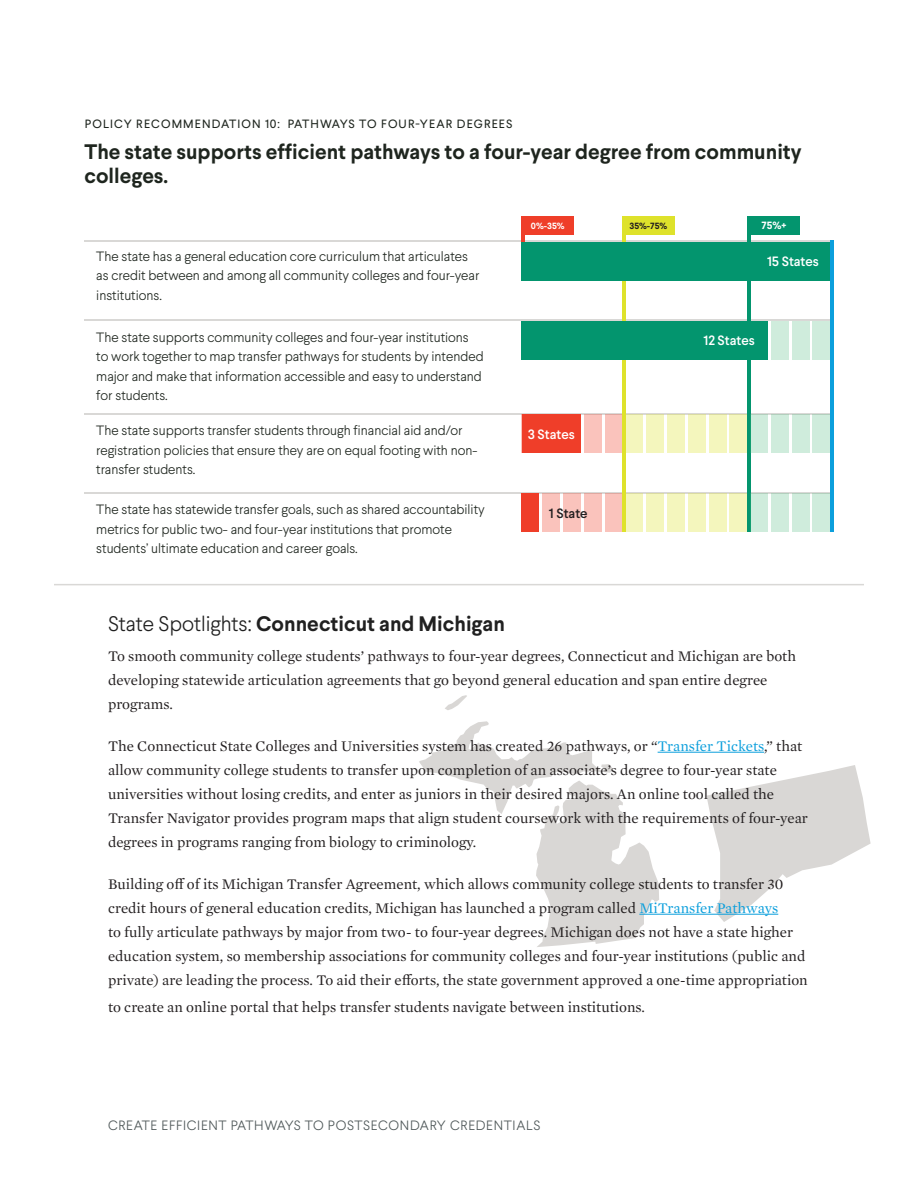
<style>
.page{position:relative;width:918px;height:1188px;background:#fff}
.page>*{position:absolute;margin:0;border:0;box-sizing:border-box;transform-origin:0 0}
.t1{font:700 21px/24px "Larsseit";color:#1e251e}
.Paragraph_Style_2{font:700 21px "Larsseit";color:#202020}
.t2{font:15px/24px "Mercury Text G1";color:#231f20}
.Sidebar_-_Body{font:300 13.5px/19.5px "Larsseit";color:#1e251e}
.t3{font:300 13.5px "Larsseit";letter-spacing:.05em;color:#4e5758}
.t4{font:500 13.5px "Larsseit";color:#fff}
.t5{font:500 13.5px "Larsseit";color:#231f20}
.Type_Heading{font:12px "Larsseit";letter-spacing:.095em;color:#1e251e}
.Body__Smallest{font:700 10.5px "Larsseit";color:#fff}
.Body__Smallest-2{font:700 9px "Larsseit";color:#231f20}
.Body__Smallest-3{font:700 9px "Larsseit";color:#fff}
.s1{font-weight:300}
.s2{color:#0c9fdc}
</style>
<div class="page">
<svg style="left:706px;top:765px;width:165px;height:157px"></svg>
<svg style="left:419px;top:695px;width:240px;height:252px"></svg>
<hr style="left:85px;top:319px;width:745px;height:2px;background:#d9d8d6">
<hr style="left:85px;top:413px;width:745px;height:2px;background:#d9d8d6">
<hr style="left:85px;top:492px;width:745px;height:2px;background:#d9d8d6">
<hr style="left:85px;top:240px;width:747px;height:2px;background:#d9d8d6">
<div style="left:563px;top:494px;width:18px;height:38px;background:#fac3bc"></div>
<div style="left:584px;top:415px;width:17px;height:38px;background:#fac3bc"></div>
<div style="left:584px;top:494px;width:17px;height:38px;background:#fac3bc"></div>
<div style="left:605px;top:415px;width:17px;height:38px;background:#fac3bc"></div>
<div style="left:605px;top:494px;width:17px;height:38px;background:#fac3bc"></div>
<div style="left:543px;top:494px;width:17px;height:38px;background:#fac3bc"></div>
<hr style="left:747px;top:216px;width:3px;height:316px;background:#03956e">
<hr style="left:522px;top:216px;width:3px;height:51px;background:#ef3e29">
<div style="left:688px;top:415px;width:17px;height:38px;background:#f4f6bd"></div>
<div style="left:688px;top:494px;width:17px;height:38px;background:#f4f6bd"></div>
<div style="left:622px;top:216px;width:53px;height:19px;background:#dee22b"></div>
<div style="left:522px;top:216px;width:52px;height:19px;background:#ef3e29"></div>
<div style="left:747px;top:216px;width:52px;height:19px;background:#03956e"></div>
<div style="left:709px;top:415px;width:17px;height:38px;background:#f4f6bd"></div>
<div style="left:709px;top:494px;width:17px;height:38px;background:#f4f6bd"></div>
<div style="left:646px;top:415px;width:18px;height:38px;background:#f4f6bd"></div>
<div style="left:646px;top:494px;width:18px;height:38px;background:#f4f6bd"></div>
<div style="left:813px;top:321px;width:17px;height:38px;background:#cfecdc"></div>
<div style="left:813px;top:415px;width:17px;height:38px;background:#cfecdc"></div>
<div style="left:813px;top:494px;width:17px;height:38px;background:#cfecdc"></div>
<div style="left:771px;top:321px;width:18px;height:38px;background:#cfecdc"></div>
<div style="left:771px;top:415px;width:18px;height:38px;background:#cfecdc"></div>
<div style="left:771px;top:494px;width:18px;height:38px;background:#cfecdc"></div>
<div style="left:730px;top:415px;width:17px;height:38px;background:#f4f6bd"></div>
<div style="left:730px;top:494px;width:17px;height:38px;background:#f4f6bd"></div>
<div style="left:626px;top:415px;width:17px;height:38px;background:#f4f6bd"></div>
<div style="left:626px;top:494px;width:17px;height:38px;background:#f4f6bd"></div>
<div style="left:792px;top:321px;width:17px;height:38px;background:#cfecdc"></div>
<div style="left:792px;top:415px;width:17px;height:38px;background:#cfecdc"></div>
<div style="left:792px;top:494px;width:17px;height:38px;background:#cfecdc"></div>
<div style="left:750px;top:415px;width:18px;height:38px;background:#cfecdc"></div>
<div style="left:750px;top:494px;width:18px;height:38px;background:#cfecdc"></div>
<div style="left:667px;top:415px;width:18px;height:38px;background:#f4f6bd"></div>
<div style="left:667px;top:494px;width:18px;height:38px;background:#f4f6bd"></div>
<hr style="left:830px;top:240px;width:3px;height:292px;background:#0c9fdc">
<hr style="left:622px;top:216px;width:4px;height:316px;background:#dee22b">
<div style="left:522px;top:242px;width:308px;height:38px;background:#03956e"></div>
<div style="left:522px;top:321px;width:246px;height:38px;background:#03956e"></div>
<div style="left:522px;top:415px;width:59px;height:38px;background:#ef3e29"></div>
<div style="left:522px;top:494px;width:17px;height:38px;background:#ef3e29"></div>
<hr style="left:54px;top:584px;width:810px;height:1px;background:#d9d8d6">
<hr style="left:658px;top:752px;width:106px;height:1px;background:#0c9fdc">
<hr style="left:639px;top:914px;width:139px;height:1px;background:#0c9fdc">
<p class="Type_Heading" style="left:85px;top:116px;width:429px">POLICY RECOMMENDATION 10: PATHWAYS TO FOUR-YEAR DEGREES</p>
<p class="t1" style="left:85px;top:140px;width:719px">The state supports efficient pathways to a four-year degree from community colleges.</p>
<p class="Sidebar_-_Body" style="left:96px;top:246px;width:385px">The state has a general education core curriculum that articulates as credit between and among all community colleges and four-year institutions.</p>
<p class="Sidebar_-_Body" style="left:96px;top:327px;width:389px">The state supports community colleges and four-year institutions to work together to map transfer pathways for students by intended major and make that information accessible and easy to understand for students.</p>
<p class="Sidebar_-_Body" style="left:96px;top:421px;width:383px">The state supports transfer students through financial aid and/or registration policies that ensure they are on equal footing with non&shy;transfer students.</p>
<p class="Sidebar_-_Body" style="left:96px;top:499px;width:390px">The state has statewide transfer goals, such as shared accountability metrics for public two- and four-year institutions that promote students’ ultimate education and career goals.</p>
<p class="Body__Smallest-3" style="left:531px;top:220px;width:35px">0%-35%</p>
<p class="Body__Smallest-2" style="left:629px;top:220px;width:39px">35%-75%</p>
<p class="Body__Smallest" style="left:761px;top:219px;width:26px">75%+</p>
<p class="t4" style="left:528px;top:425px;width:49px">3 States</p>
<p class="t5" style="left:549px;top:504px;width:40px">1 State</p>
<p class="t4" style="left:767px;top:253px;width:53px">15 States</p>
<p class="t4" style="left:703px;top:332px;width:53px">12 States</p>
<p class="Paragraph_Style_2" style="left:108px;top:609px;width:398px"><span class="s1">State Spotlights:</span> Connecticut and Michigan</p>
<p class="t2" style="left:108px;top:643px;width:689px">To smooth community college students’ pathways to four-year degrees, Connecticut and Michigan are both developing statewide articulation agreements that go beyond general education and span entire degree programs.</p>
<p class="t2" style="left:108px;top:733px;width:702px">The Connecticut State Colleges and Universities system has created 26 pathways, or “<span class="s2">Transfer Tickets</span>,” that allow community college students to transfer upon completion of an associate’s degree to four-year state universities without losing credits, and enter as juniors in their desired majors. An online tool called the Transfer Navigator provides program maps that align student coursework with the requirements of four-year degrees in programs ranging from biology to criminology.</p>
<p class="t2" style="left:108px;top:871px;width:701px">Building off of its Michigan Transfer Agreement, which allows community college students to transfer 30 credit hours of general education credits, Michigan has launched a program called <span class="s2">MiTransfer Pathways<br></span>to fully articulate pathways by major from two- to four-year degrees. Michigan does not have a state higher education system, so membership associations for community colleges and four-year institutions (public and private) are leading the process. To aid their efforts, the state government approved a one-time appropriation</p>
<p class="t2" style="left:108px;top:994px;width:539px">to create an online portal that helps transfer students navigate between institutions.</p>
<p class="t3" style="left:108px;top:1117px;width:434px">CREATE EFFICIENT PATHWAYS TO POSTSECONDARY CREDENTIALS</p>
</div>
